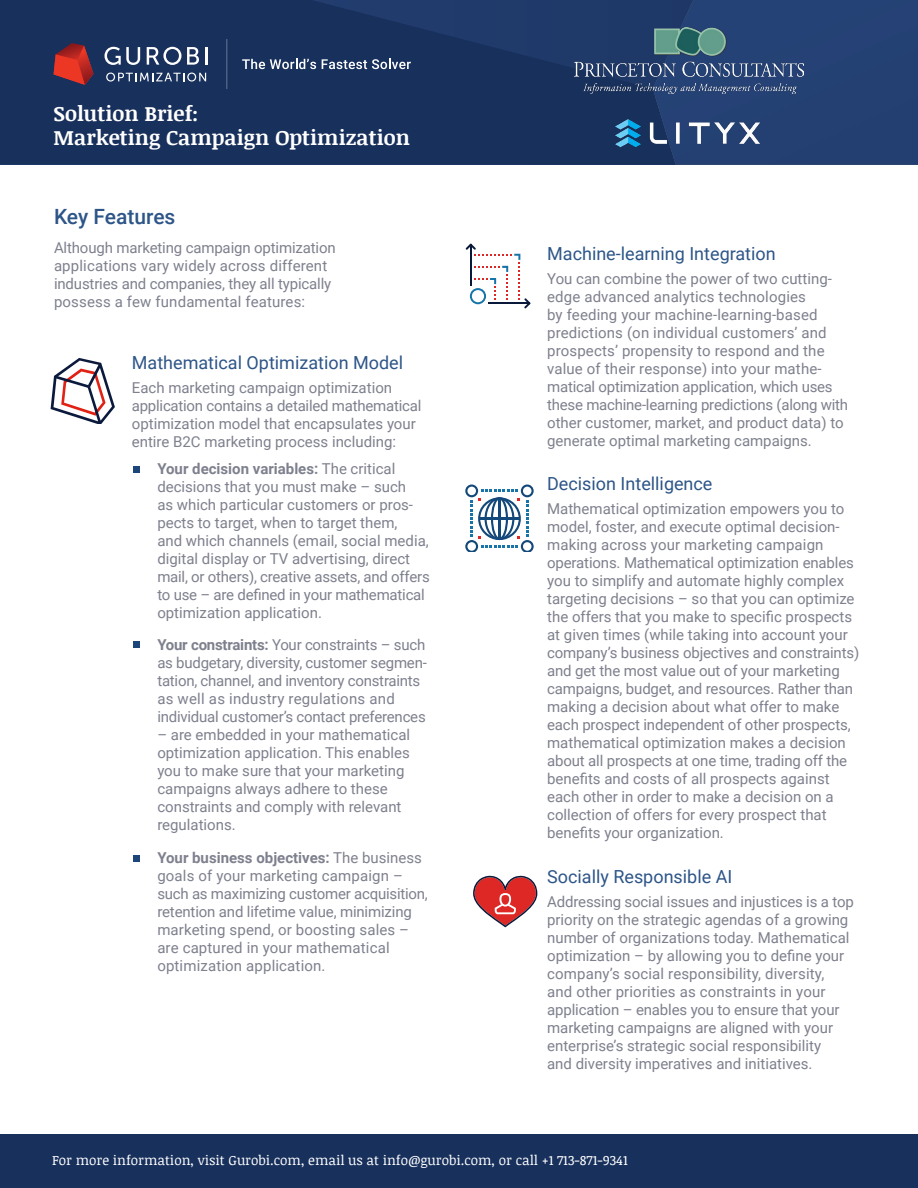
<style>
.page{position:relative;width:918px;height:1188px;background:#fff}
.page>*{position:absolute;margin:0;border:0;box-sizing:border-box;transform-origin:0 0}
.t1{font:700 21px/24px "Noticia Text";color:#fff}
.t2{font:500 21px "Roboto";color:#2d5588}
.t3{font:18px "Roboto";color:#2d5588}
.t4{font:15px/18px "Roboto";color:#7e808d}
.t5{font:13.5px "Noticia Text";color:#fff}
.s1{font-weight:700}
</style>
<div class="page">
<svg style="left:51px;top:358px;width:64px;height:65px"></svg>
<svg style="left:0;top:0;width:653px;height:165px;background:#19315d"></svg>
<div style="left:653px;top:0;width:265px;height:165px;background:#244073"></div>
<svg style="left:104px;top:47px;width:36px;height:18px"></svg>
<svg style="left:147px;top:47px;width:34px;height:18px"></svg>
<svg style="left:187px;top:47px;width:12px;height:18px"></svg>
<svg style="left:205px;top:47px;width:2px;height:18px"></svg>
<svg style="left:106px;top:73px;width:100px;height:9px"></svg>
<svg style="left:54px;top:43px;width:39px;height:42px;background:#982e33"></svg>
<hr style="left:226px;top:39px;width:1px;height:50px;background:#a7b3c9">
<svg style="left:242px;top:59px;width:74px;height:10px"></svg>
<svg style="left:322px;top:59px;width:89px;height:10px"></svg>
<div style="left:0;top:1134px;width:918px;height:54px;background:#18305c"></div>
<img style="left:575px;top:27px;width:228px;height:67px">
<img style="left:604px;top:105px;width:167px;height:55px">
<div style="left:133px;top:466px;width:7px;height:7px;background:#1c4679"></div>
<div style="left:133px;top:641px;width:7px;height:7px;background:#1c4679"></div>
<div style="left:133px;top:855px;width:7px;height:7px;background:#1c4679"></div>
<svg style="left:466px;top:244px;width:64px;height:64px"></svg>
<svg style="left:465px;top:485px;width:69px;height:67px"></svg>
<svg style="left:473px;top:876px;width:64px;height:51px"></svg>
<h1 class="t1" style="left:54px;top:101px;width:358px">Solution Brief:<br>Marketing Campaign Optimization</h1>
<h1 class="t2" style="left:54px;top:202px;width:123px">Key Features</h1>
<p class="t4" style="left:54px;top:238px;width:283px">Although marketing campaign optimization applications vary widely across different industries and companies, they all typically possess a few fundamental features:</p>
<p class="t3" style="left:132px;top:350px;width:273px">Mathematical Optimization Model</p>
<p class="t4" style="left:132px;top:378px;width:291px">Each marketing campaign optimization application contains a detailed mathematical optimization model that encapsulates your entire B2C marketing process including:</p>
<p class="t4" style="left:157px;top:459px;width:274px"><span class="s1">Your decision variables:</span> The critical decisions that you must make – such<br>as which particular customers or pros&shy;pects to target, when to target them,<br>and which channels (email, social media, digital display or TV advertising, direct mail, or others), creative assets, and offers to use – are defined in your mathematical optimization application.</p>
<p class="t4" style="left:157px;top:635px;width:271px"><span class="s1">Your constraints:</span> Your constraints – such as budgetary, diversity, customer segmen&shy;tation, channel, and inventory constraints as well as industry regulations and individual customer’s contact preferences</p>
<p class="t4" style="left:157px;top:725px;width:254px">– are embedded in your mathematical optimization application. This enables you to make sure that your marketing campaigns always adhere to these constraints and comply with relevant regulations.</p>
<p class="t4" style="left:157px;top:848px;width:272px"><span class="s1">Your business objectives:</span> The business goals of your marketing campaign – such as maximizing customer acquisition, retention and lifetime value, minimizing marketing spend, or boosting sales – are captured in your mathematical optimization application.</p>
<p class="t3" style="left:547px;top:241px;width:230px">Machine-learning Integration</p>
<p class="t4" style="left:547px;top:269px;width:303px">You can combine the power of two cutting&shy;edge advanced analytics technologies<br>by feeding your machine-learning-based predictions (on individual customers’ and prospects’ propensity to respond and the value of their response) into your mathe&shy;matical optimization application, which uses these machine-learning predictions (along with other customer, market, and product data) to generate optimal marketing campaigns.</p>
<p class="t3" style="left:547px;top:471px;width:167px">Decision Intelligence</p>
<p class="t4" style="left:547px;top:499px;width:314px">Mathematical optimization empowers you to model, foster, and execute optimal decision&shy;making across your marketing campaign operations. Mathematical optimization enables you to simplify and automate highly complex targeting decisions – so that you can optimize the offers that you make to specific prospects at given times (while taking into account your company’s business objectives and constraints) and get the most value out of your marketing campaigns, budget, and resources. Rather than making a decision about what offer to make each prospect independent of other prospects, mathematical optimization makes a decision about all prospects at one time, trading off the benefits and costs of all prospects against each other in order to make a decision on a collection of offers for every prospect that benefits your organization.</p>
<p class="t3" style="left:547px;top:864px;width:187px">Socially Responsible AI</p>
<p class="t4" style="left:547px;top:892px;width:308px">Addressing social issues and injustices is a top priority on the strategic agendas of a growing number of organizations today. Mathematical optimization – by allowing you to define your company’s social responsibility, diversity,<br>and other priorities as constraints in your application – enables you to ensure that your marketing campaigns are aligned with your enterprise’s strategic social responsibility<br>and diversity imperatives and initiatives.</p>
<p class="t5" style="left:52px;top:1151px;width:577px">For more information, visit Gurobi.com, email us at info@gurobi.com, or call +1 713-871-9341</p>
</div>
